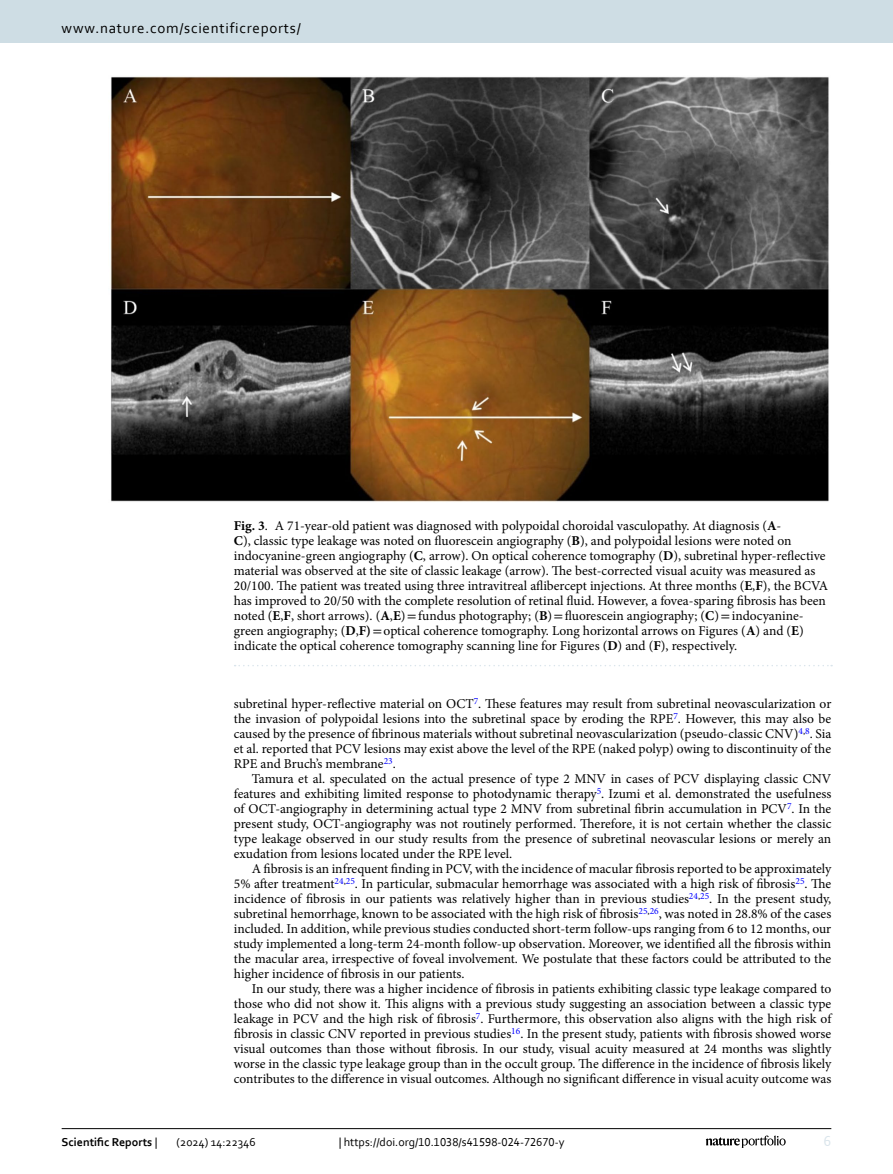
<style>
.page{position:relative;width:893px;height:1174px;background:#fff}
.page>*{position:absolute;margin:0;border:0;box-sizing:border-box;transform-origin:0 0}
.t1{font:15px "Corbel";letter-spacing:.05em;color:#000}
.t2{font:15px "Corbel";color:#d9e4eb}
.Body_Text_Indent{font:13.5px/15px "Minion Pro";color:#000;text-align:justify}
.Figure_Caption{font:13.5px/15px "Minion Pro";color:#000}
.Body_Text{font:13.5px/15px "Minion Pro";letter-spacing:-.005em;color:#000;text-align:justify}
.t3{font:12px "Corbel";color:#000}
.t4{font:700 12px "Corbel";color:#000}
.s1{font-weight:700}
.s2{font-family:"STIX"}
.s3{font-weight:400}
</style>
<div class="page">
<img style="left:110px;top:76px;width:719px;height:426px">
<svg style="left:235px;top:665px;width:597px;height:1px"></svg>
<hr style="left:62px;top:1128px;width:769px;height:1px;background:#000">
<svg style="left:706px;top:1135px;width:80px;height:12px"></svg>
<div style="left:0;top:0;width:893px;height:43px;background:#cedde4"></div>
<p class="t1" style="left:62px;top:18px;width:241px">www.nature.com/scientificreports/</p>
<p class="Figure_Caption" style="left:234px;top:518px;width:596px"><span class="s1">Fig. 3</span>. A 71-year-old patient was diagnosed with polypoidal choroidal vasculopathy. At diagnosis (<span class="s1">A</span>-<br><span class="s1">C</span>), classic type leakage was noted on fluorescein angiography (<span class="s1">B</span>), and polypoidal lesions were noted on indocyanine-green angiography (<span class="s1">C</span>, arrow). On optical coherence tomography (<span class="s1">D</span>), subretinal hyper-reflective material was observed at the site of classic leakage (arrow). The best-corrected visual acuity was measured as 20/100. The patient was treated using three intravitreal aflibercept injections. At three months (<span class="s1">E</span>,<span class="s1">F</span>), the BCVA has improved to 20/50 with the complete resolution of retinal fluid. However, a fovea-sparing fibrosis has been noted (<span class="s1">E</span>,<span class="s1">F</span>, short arrows). (<span class="s1">A</span>,<span class="s1">E</span>)<span class="s2">=</span>fundus photography; (<span class="s1">B</span>)<span class="s2">=</span>fluorescein angiography; (<span class="s1">C</span>)<span class="s2">=</span>indocyanine&shy;green angiography; (<span class="s1">D</span>,<span class="s1">F)</span><span class="s2">=</span>optical coherence tomography. Long horizontal arrows on Figures (<span class="s1">A</span>) and (<span class="s1">E</span>) indicate the optical coherence tomography scanning line for Figures (<span class="s1">D</span>) and (<span class="s1">F</span>), respectively.</p>
<p class="Body_Text" style="left:234px;top:696px;width:599px">subretinal hyper-reflective material on OCT<sup>7</sup>. These features may result from subretinal neovascularization or the invasion of polypoidal lesions into the subretinal space by eroding the RPE<sup>7</sup>. However, this may also be caused by the presence of fibrinous materials without subretinal neovascularization (pseudo-classic CNV)<sup>4</sup><sup>,</sup><sup>8</sup>. Sia et al. reported that PCV lesions may exist above the level of the RPE (naked polyp) owing to discontinuity of the RPE and Bruch’s membrane<sup>23</sup>.</p>
<p class="Body_Text_Indent" style="left:234px;top:771px;width:599px;text-indent:18px">Tamura et al. speculated on the actual presence of type 2 MNV in cases of PCV displaying classic CNV features and exhibiting limited response to photodynamic therapy<sup>5</sup>. Izumi et al. demonstrated the usefulness of OCT-angiography in determining actual type 2 MNV from subretinal fibrin accumulation in PCV<sup>7</sup>. In the present study, OCT-angiography was not routinely performed. Therefore, it is not certain whether the classic type leakage observed in our study results from the presence of subretinal neovascular lesions or merely an exudation from lesions located under the RPE level.</p>
<p class="Body_Text_Indent" style="left:234px;top:861px;width:599px;text-indent:18px">A fibrosis is an infrequent finding in PCV, with the incidence of macular fibrosis reported to be approximately 5% after treatment<sup>24</sup><sup>,</sup><sup>25</sup>. In particular, submacular hemorrhage was associated with a high risk of fibrosis<sup>25</sup>. The incidence of fibrosis in our patients was relatively higher than in previous studies<sup>24</sup><sup>,</sup><sup>25</sup>. In the present study, subretinal hemorrhage, known to be associated with the high risk of fibrosis<sup>25</sup><sup>,</sup><sup>26</sup>, was noted in 28.8% of the cases included. In addition, while previous studies conducted short-term follow-ups ranging from 6 to 12 months, our study implemented a long-term 24-month follow-up observation. Moreover, we identified all the fibrosis within the macular area, irrespective of foveal involvement. We postulate that these factors could be attributed to the higher incidence of fibrosis in our patients.</p>
<p class="Body_Text_Indent" style="left:234px;top:981px;width:599px;text-indent:18px">In our study, there was a higher incidence of fibrosis in patients exhibiting classic type leakage compared to those who did not show it. This aligns with a previous study suggesting an association between a classic type leakage in PCV and the high risk of fibrosis<sup>7</sup>. Furthermore, this observation also aligns with the high risk of fibrosis in classic CNV reported in previous studies<sup>16</sup>. In the present study, patients with fibrosis showed worse visual outcomes than those without fibrosis. In our study, visual acuity measured at 24 months was slightly worse in the classic type leakage group than in the occult group. The difference in the incidence of fibrosis likely contributes to the difference in visual outcomes. Although no significant difference in visual acuity outcome was</p>
<p class="t4" style="left:62px;top:1134px;width:97px">Scientific Reports <span class="s3">|</span></p>
<p class="t3" style="left:177px;top:1134px;width:81px">(2024) 14:22346</p>
<p class="t3" style="left:339px;top:1134px;width:227px">| https://doi.org/10.1038/s41598-024-72670-y</p>
<p class="t2" style="left:824px;top:1132px;width:9px">6</p>
</div>
